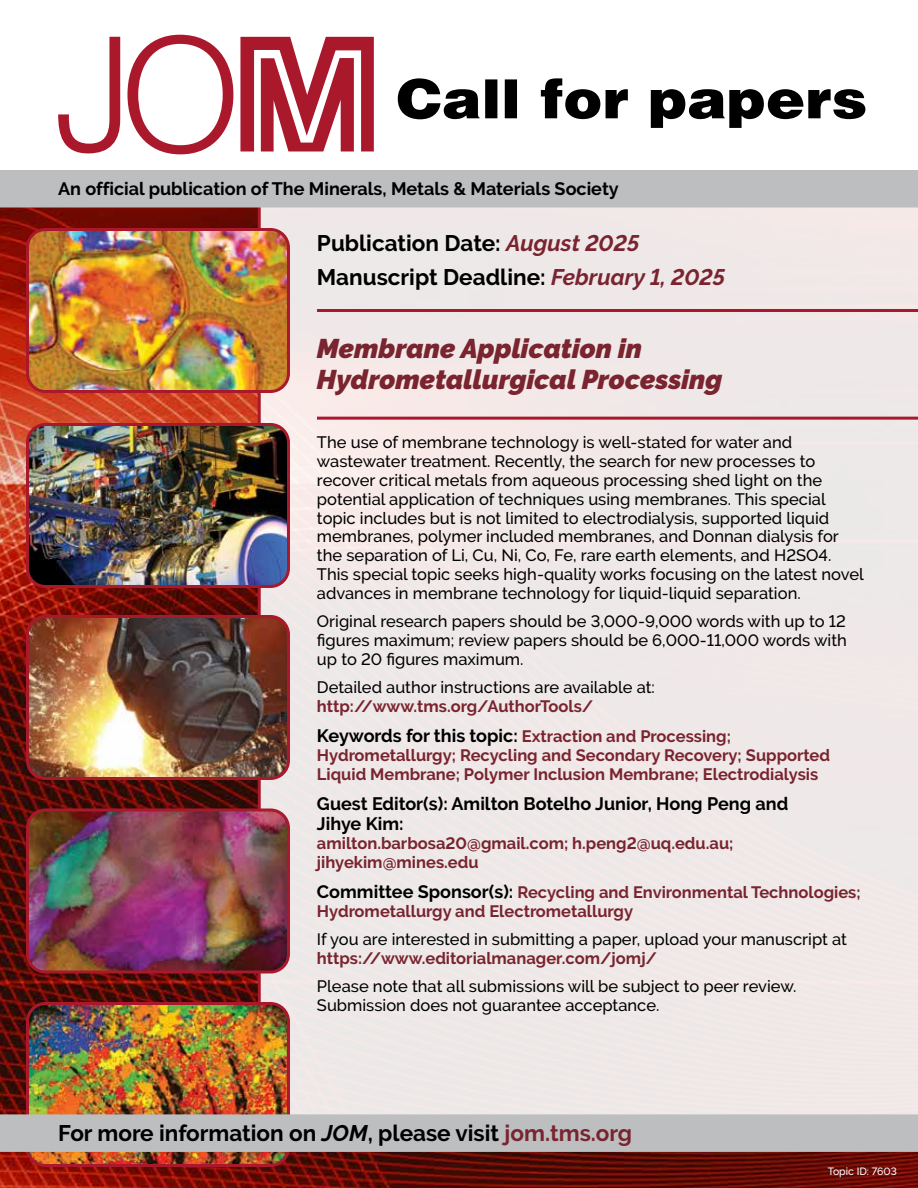
<style>
.page{position:relative;width:918px;height:1188px;background:#fff}
.page>*{position:absolute;margin:0;border:0;box-sizing:border-box;transform-origin:0 0}
.t1{font:300 157.95px "Helvetica";color:#aa182c}
.t2{font:italic 900 27px/31px "Raleway";color:#79242f}
.t3{font:700 22.5px/34.5px "Raleway";color:#000}
.t4{font:700 18px/20.7px "Raleway";color:#000}
.t5{font:500 16.5px/18.9px "Raleway";color:#000}
.t6{font:700 16.5px/18.9px "Raleway";color:#79242f}
.t7{font:500 10.5px "Raleway";color:#fff}
.s1{font-style:italic;color:#79242f}
.s2{font-size:18px;color:#000}
.s3{font-style:italic}
.s4{color:#79242f}
</style>
<div class="page">
<img style="left:0;top:208px;width:918px;height:980px">
<svg style="left:398px;top:78px;width:467px;height:50px"></svg>
<svg style="left:240px;top:37px;width:134px;height:114px"></svg>
<div style="left:259px;top:189px;width:659px;height:944px;background:#efe8e8"></div>
<hr style="left:317px;top:309px;width:601px;height:3px;background:#aa182c">
<hr style="left:258px;top:202px;width:3px;height:912px;background:#aa182c">
<img style="left:27px;top:230px;width:261px;height:162px">
<div style="left:26px;top:228px;width:264px;height:165px;border:3px solid #aa182c;border-radius:18px"></div>
<img style="left:27px;top:424px;width:261px;height:162px">
<div style="left:26px;top:423px;width:264px;height:165px;border:3px solid #aa182c;border-radius:18px"></div>
<img style="left:27px;top:616px;width:259px;height:162px">
<div style="left:26px;top:615px;width:264px;height:165px;border:3px solid #aa182c;border-radius:18px"></div>
<img style="left:27px;top:810px;width:259px;height:162px">
<div style="left:26px;top:808px;width:264px;height:166px;border:3px solid #aa182c;border-radius:18px"></div>
<img style="left:27px;top:1004px;width:261px;height:162px">
<div style="left:26px;top:1002px;width:264px;height:165px;border:3px solid #aa182c;border-radius:18px"></div>
<div style="left:0;top:1114px;width:918px;height:38px;background:#bcbec0"></div>
<div style="left:0;top:170px;width:918px;height:38px;background:#bcbec0"></div>
<hr style="left:317px;top:417px;width:601px;height:3px;background:#aa182c">
<h1 class="t1" style="left:55px;top:-4px;width:189px">JO</h1>
<p class="t4" style="left:58px;top:179px;width:562px">An official publication of The Minerals, Metals &amp; Materials Society</p>
<h3 class="t3" style="left:317px;top:226px;width:410px">Publication Date: <span class="s1">August 2025<br></span>Manuscript Deadline: <span class="s1">February 1, 2025</span></h3>
<h2 class="t2" style="left:317px;top:333px;width:407px">Membrane Application in<br>Hydrometallurgical Processing</h2>
<p class="t5" style="left:317px;top:432px;width:548px">The use of membrane technology is well-stated for water and wastewater treatment. Recently, the search for new processes to recover critical metals from aqueous processing shed light on the potential application of techniques using membranes. This special topic includes but is not limited to electrodialysis, supported liquid membranes, polymer included membranes, and Donnan dialysis for the separation of Li, Cu, Ni, Co, Fe, rare earth elements, and H2SO4.<br>This special topic seeks high-quality works focusing on the latest novel advances in membrane technology for liquid-liquid separation.</p>
<p class="t5" style="left:317px;top:612px;width:531px;text-align:justify">Original research papers should be 3,000-9,000 words with up to 12 figures maximum; review papers should be 6,000-11,000 words with up to 20 figures maximum.</p>
<p class="t5" style="left:317px;top:678px;width:339px">Detailed author instructions are available at:</p>
<p class="t6" style="left:317px;top:692px;width:416px;line-height:29.7px">http://www.tms.org/AuthorTools/<br><span class="s2">Keywords for this topic:</span> Extraction and Processing;</p>
<p class="t6" style="left:317px;top:746px;width:515px">Hydrometallurgy; Recycling and Secondary Recovery; Supported<br>Liquid Membrane; Polymer Inclusion Membrane; Electrodialysis</p>
<p class="t4" style="left:317px;top:793px;width:473px">Guest Editor(s): Amilton Botelho Junior, Hong Peng and<br>Jihye Kim:</p>
<p class="t6" style="left:317px;top:834px;width:418px">amilton.barbosa20@gmail.com; h.peng2@uq.edu.au; jihyekim@mines.edu</p>
<p class="t6" style="left:317px;top:883px;width:545px"><span class="s2">Committee Sponsor(s):</span> Recycling and Environmental Technologies;<br>Hydrometallurgy and Electrometallurgy</p>
<p class="t5" style="left:317px;top:930px;width:532px">If you are interested in submitting a paper, upload your manuscript at</p>
<p class="t6" style="left:317px;top:949px;width:342px">https://www.editorialmanager.com/jomj/</p>
<p class="t5" style="left:317px;top:977px;width:481px">Please note that all submissions will be subject to peer review.<br>Submission does not guarantee acceptance.</p>
<h3 class="t3" style="left:58px;top:1115px;width:575px">For more information on <span class="s3">JOM</span>, please visit <span class="s4">jom.tms.org</span></h3>
<p class="t7" style="left:828px;top:1166px;width:71px">Topic ID: 7603</p>
</div>
